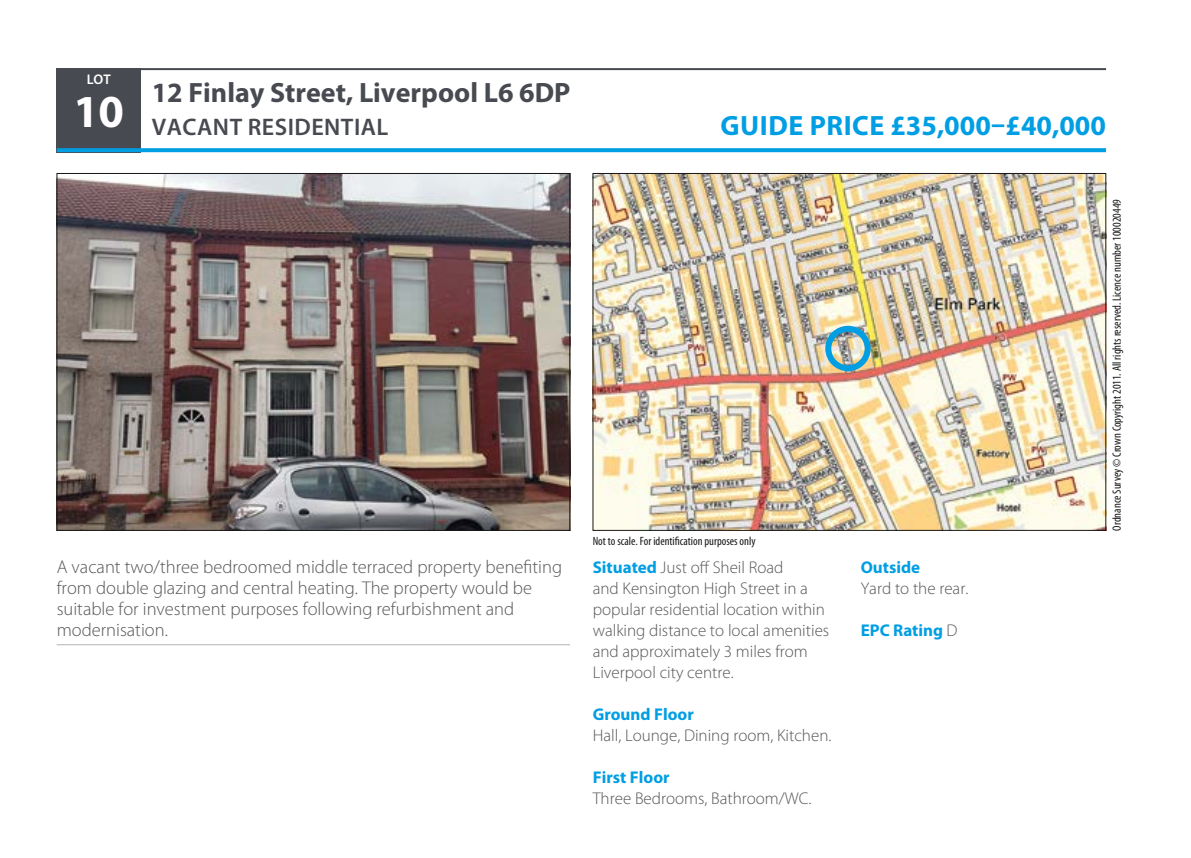
<style>
.page{position:relative;width:1191px;height:858px;background:#fff}
.page>*{position:absolute;margin:0;border:0;box-sizing:border-box;transform-origin:0 0}
.t1{font:700 28px "Myriad Pro";color:#484a51}
.t2{font:700 28px "Myriad Pro";letter-spacing:.02em;color:#009ee3}
.t3{font:600 24px "Myriad Pro";letter-spacing:.02em;color:#484a51}
.t4{font:300 18.4px/21px "Myriad Pro";color:#565655}
.t5{font:300 17px/21px "Myriad Pro";color:#565655}
.t6{font:700 17px "Myriad Pro";color:#009ee3}
.t7{font:600 14px "Myriad Pro";color:#fff}
.t8{font:condensed 12px "Myriad Pro";color:#181716}
.s1{font-weight:700;color:#009ee3}
.s2{font-weight:300;color:#565655}
</style>
<div class="page">
<div style="left:57px;top:68px;width:84px;height:84px;background:#484a51"></div>
<svg style="left:57px;top:148px;width:1049px;height:4px;background:#0ba1e3"></svg>
<hr style="left:57px;top:68px;width:1049px;height:2px;background:#484a51">
<img style="left:59px;top:175px;width:509px;height:353px">
<img style="left:594px;top:175px;width:510px;height:353px">
<div style="left:825px;top:325px;width:45px;height:46px;border:6px solid #009ee3;border-radius:50%"></div>
<hr style="left:57px;top:644px;width:513px;height:1px;background:#b1b2b3">
<p class="t7" style="left:87px;top:71px;width:26px">LOT</p>
<h1 class="t1" style="left:152px;top:74px;width:420px">12 Finlay Street, Liverpool L6 6DP</h1>
<h2 class="t3" style="left:73px;top:112px;width:316px"><sup>10</sup> VACANT RESIDENTIAL</h2>
<h1 class="t2" style="left:720px;top:107px;width:387px">GUIDE PRICE £35,000–£40,000</h1>
<p class="t4" style="left:57px;top:555px;width:507px">A vacant two/three bedroomed middle terraced property benefiting from double glazing and central heating. The property would be suitable for investment purposes following refurbishment and modernisation.</p>
<p class="t8" style="left:592px;top:533px;width:164px">Not to scale. For identification purposes only</p>
<p class="t5" style="left:592px;top:556px;width:238px"><span class="s1">Situated</span> Just off Sheil Road<br>and Kensington High Street in a popular residential location within walking distance to local amenities and approximately 3 miles from<br>Liverpool city centre.</p>
<p class="t6" style="left:592px;top:702px;width:103px">Ground Floor</p>
<p class="t5" style="left:592px;top:724px;width:240px">Hall, Lounge, Dining room, Kitchen.</p>
<p class="t6" style="left:592px;top:765px;width:78px">First Floor</p>
<p class="t5" style="left:592px;top:787px;width:220px">Three Bedrooms, Bathroom/WC.</p>
<p class="t6" style="left:860px;top:555px;width:61px">Outside</p>
<p class="t5" style="left:860px;top:577px;width:109px">Yard to the rear.</p>
<p class="t6" style="left:860px;top:618px;width:98px">EPC Rating <span class="s2">D</span></p>
<p class="t8" style="left:1109px;top:530px;width:333px;rotate:-90deg">Ordnance Survey © Crown Copyright 2011. All rights reserved. Licence number 100020449</p>
</div>
